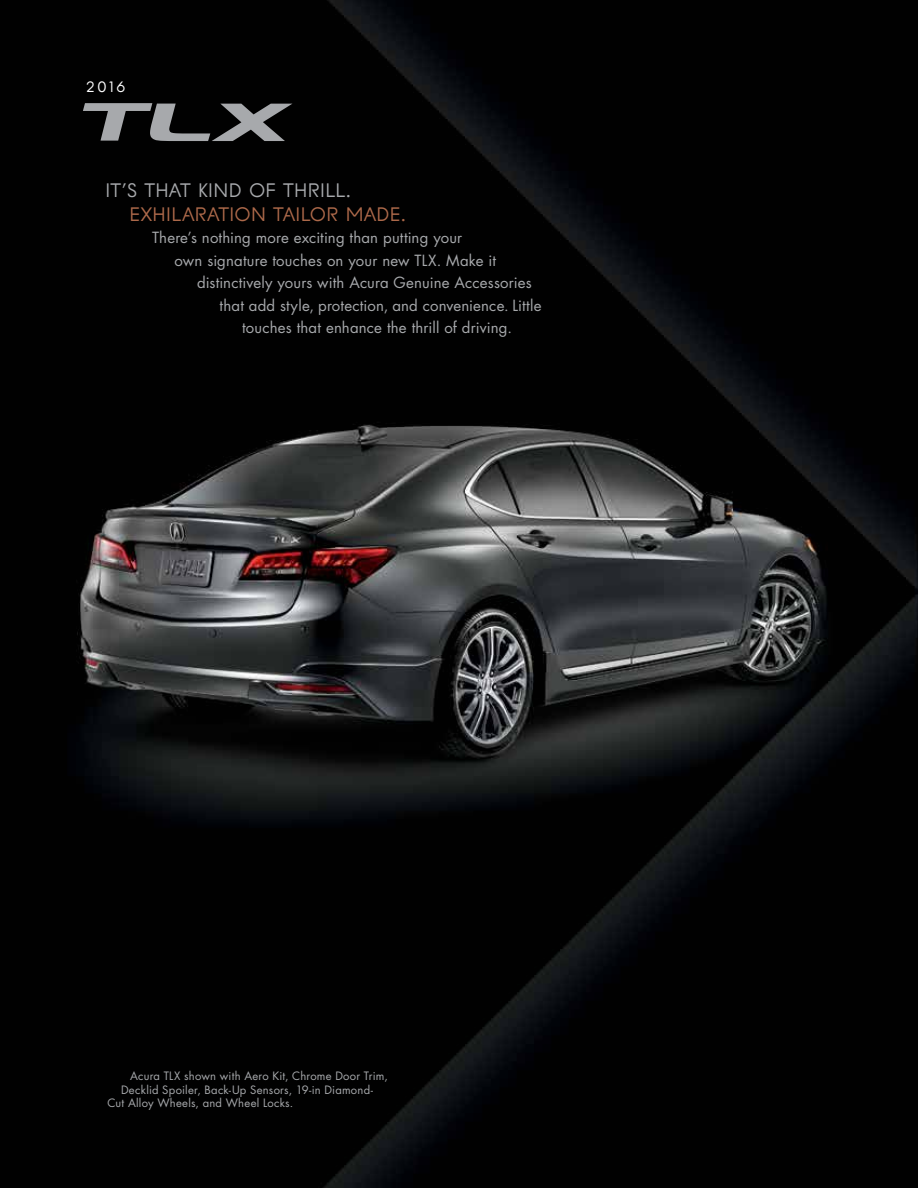
<style>
.page{position:relative;width:918px;height:1188px;background:#fff}
.page>*{position:absolute;margin:0;border:0;box-sizing:border-box;transform-origin:0 0}
.t1{font:19.5px "Acura Bespoke";letter-spacing:.02em;color:#ad694a}
.t2{font:19.5px "Acura Bespoke";letter-spacing:.02em;color:#a7a9ac}
.t3{font:15px "Futura";letter-spacing:.01em;color:#a7a9ac}
.t4{font:15px "Acura Bespoke";color:#fff}
.t5{font:11.25px "Futura";letter-spacing:.02em;color:#a7a9ac}
</style>
<div class="page">
<img style="left:0;top:0;width:918px;height:1188px">
<svg style="left:83px;top:103px;width:209px;height:38px;background:#494a4b"></svg>
<p class="t4" style="left:86px;top:78px;width:41px">2016</p>
<h1 class="t2" style="left:106px;top:178px;width:247px">IT’S THAT KIND OF THRILL.</h1>
<h1 class="t1" style="left:130px;top:202px;width:278px">EXHILARATION TAILOR MADE.</h1>
<p class="t3" style="left:152px;top:227px;width:312px">There’s nothing more exciting than putting your</p>
<p class="t3" style="left:175px;top:250px;width:323px">own signature touches on your new TLX. Make it</p>
<p class="t3" style="left:197px;top:272px;width:336px">distinctively yours with Acura Genuine Accessories</p>
<p class="t3" style="left:220px;top:295px;width:323px">that add style, protection, and convenience. Little</p>
<p class="t3" style="left:242px;top:317px;width:271px">touches that enhance the thrill of driving.</p>
<p class="t5" style="left:130px;top:1068px;width:259px">Acura TLX shown with Aero Kit, Chrome Door Trim,</p>
<p class="t5" style="left:121px;top:1082px;width:254px">Decklid Spoiler, Back-Up Sensors, 19-in Diamond-</p>
<p class="t5" style="left:108px;top:1095px;width:187px">Cut Alloy Wheels, and Wheel Locks.</p>
</div>
